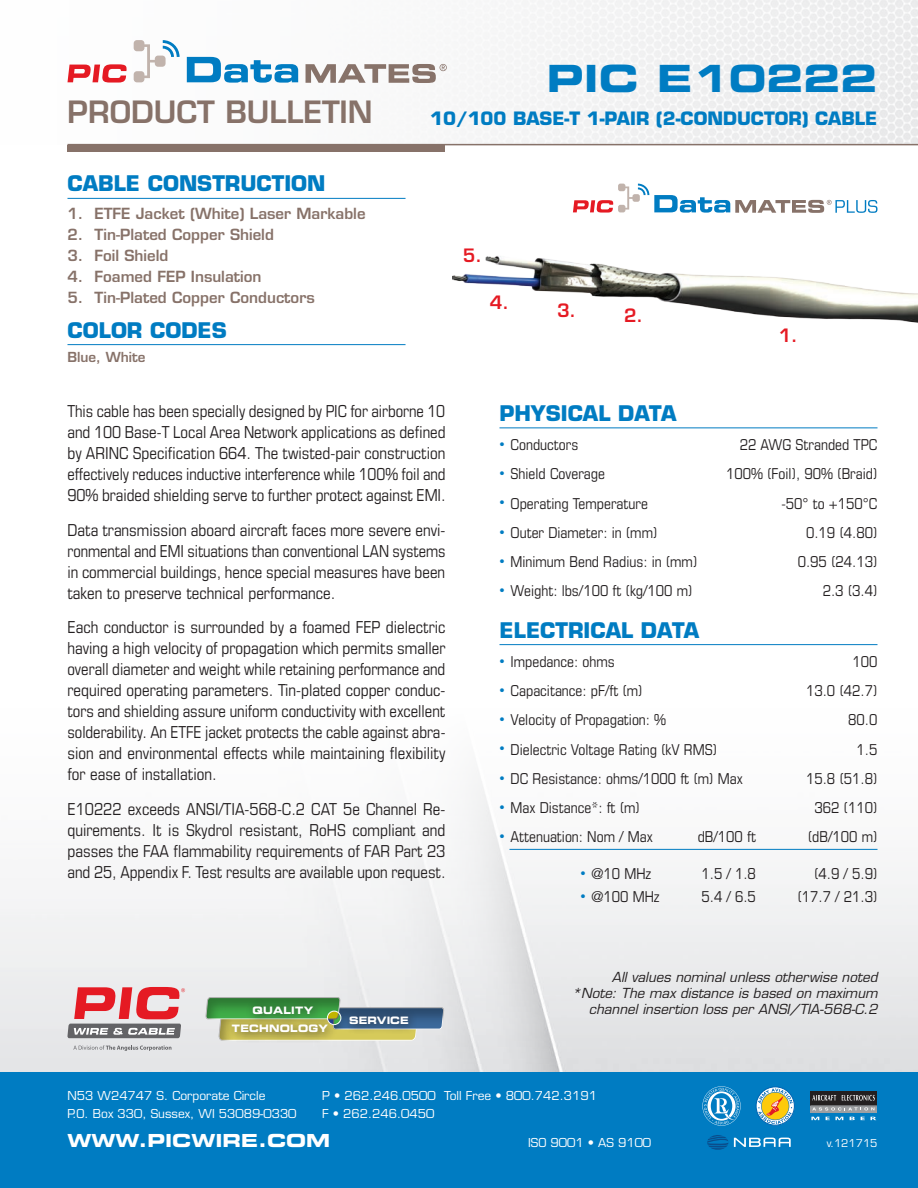
<style>
.page{position:relative;width:918px;height:1188px;background:#fff}
.page>*{position:absolute;margin:0;border:0;box-sizing:border-box;transform-origin:0 0}
.t1{font:37.5px "Eurostile LT Std Bold Ex 2";color:#007cc2}
.t2{font:600 30px "Eurostile LT Std";color:#877269}
.t3{font:700 21px "Eurostile LT Std";color:#007cc2}
.t4{font:700 18px "Eurostile LT Std";color:#007cc2}
.t5{font:18px "Eurostile LT Std Bold Ex 2";color:#fff}
.t6{font:600 18px "Eurostile LT Std";color:#e51a23}
.t7{font:condensed 16.5px/21px "Eurostile LT Std";color:#231f20;text-align:justify}
.t8{font:condensed 15px "Eurostile LT Std";color:#231f20}
.t9{font:600 15px "Eurostile LT Std";color:#877269}
.t10{font:italic 13.5px/16.2px "Eurostile LT Std";color:#231f20;text-align:right}
.t11{font:600 13.5px "Eurostile LT Std";color:#877269}
.t12{font:12px/18px "Eurostile LT Std";color:#fff}
.t13{font:10.5px "Eurostile LT Std";color:#fff}
.t14{font:10.2px "Eurostile LT Std Bold Ex 2";letter-spacing:.02em;color:#fff;scale:.9 1}
.t15{font:10.2px "Eurostile LT Std Bold Ex 2";color:#fff;scale:.9 1}
.s1{font-size:10.5px;color:#007cc2}
</style>
<div class="page">
<img style="left:67px;top:0;width:851px;height:145px">
<hr style="left:68px;top:144px;width:850px;height:1px;background:#877269">
<div style="left:68px;top:145px;width:378px;height:7px;background:#877269"></div>
<div style="left:0;top:1071px;width:918px;height:117px;background:#007cc2"></div>
<svg style="left:68px;top:64px;width:59px;height:19px"></svg>
<svg style="left:187px;top:57px;width:111px;height:26px"></svg>
<svg style="left:134px;top:40px;width:46px;height:42px"></svg>
<svg style="left:306px;top:64px;width:141px;height:19px"></svg>
<svg style="left:702px;top:1086px;width:39px;height:40px"></svg>
<div style="left:204px;top:995px;width:138px;height:24px;background:#ebebed"></div>
<svg style="left:205px;top:997px;width:239px;height:44px;background:#9cb69b"></svg>
<svg style="left:327px;top:1011px;width:14px;height:14px"></svg>
<div style="left:327px;top:1011px;width:14px;height:14px;border:1px solid #fff;border-radius:50%"></div>
<div style="left:225px;top:1017px;width:112px;height:26px;background:#231f20;opacity:.75"></div>
<div style="left:246px;top:999px;width:77px;height:26px;background:#231f20;opacity:.75"></div>
<div style="left:343px;top:1009px;width:75px;height:25px;background:#231f20;opacity:.75"></div>
<svg style="left:73px;top:1045px;width:98px;height:6px"></svg>
<svg style="left:68px;top:987px;width:117px;height:51px;background:#cd898e"></svg>
<svg style="left:756px;top:1086px;width:39px;height:40px"></svg>
<svg style="left:707px;top:1135px;width:21px;height:15px"></svg>
<svg style="left:734px;top:1138px;width:57px;height:9px"></svg>
<div style="left:811px;top:1091px;width:66px;height:14px;background:#231f20"></div>
<svg style="left:812px;top:1095px;width:24px;height:6px"></svg>
<svg style="left:842px;top:1095px;width:33px;height:6px"></svg>
<svg style="left:811px;top:1106px;width:66px;height:6px"></svg>
<svg style="left:812px;top:1107px;width:62px;height:4px"></svg>
<hr style="left:811px;top:1105px;width:66px;height:1px;background:#6c6d70">
<svg style="left:811px;top:1117px;width:8px;height:3px"></svg>
<svg style="left:826px;top:1117px;width:17px;height:3px"></svg>
<svg style="left:850px;top:1117px;width:5px;height:3px"></svg>
<svg style="left:861px;top:1117px;width:4px;height:3px"></svg>
<svg style="left:871px;top:1117px;width:5px;height:3px"></svg>
<hr style="left:500px;top:428px;width:378px;height:1px;background:#007cc2">
<hr style="left:500px;top:644px;width:378px;height:1px;background:#007cc2">
<hr style="left:509px;top:849px;width:369px;height:1px;background:#007cc2">
<svg style="left:573px;top:184px;width:304px;height:29px"></svg>
<hr style="left:68px;top:198px;width:338px;height:1px;background:#007cc2">
<hr style="left:68px;top:344px;width:338px;height:1px;background:#007cc2">
<img style="left:453px;top:256px;width:465px;height:67px">
<h2 class="t2" style="left:68px;top:93px;width:307px">PRODUCT BULLETIN</h2>
<p class="t3" style="left:68px;top:171px;width:259px">CABLE CONSTRUCTION</p>
<p class="t9" style="left:68px;top:204px;width:300px">1. ETFE Jacket (White) Laser Markable</p>
<p class="t9" style="left:68px;top:225px;width:208px">2. Tin-Plated Copper Shield</p>
<p class="t9" style="left:68px;top:246px;width:102px">3. Foil Shield</p>
<p class="t9" style="left:68px;top:267px;width:196px">4. Foamed FEP Insulation</p>
<p class="t9" style="left:68px;top:288px;width:249px">5. Tin-Plated Copper Conductors</p>
<p class="t3" style="left:68px;top:317px;width:161px">COLOR CODES</p>
<p class="t11" style="left:68px;top:349px;width:79px">Blue, White</p>
<h1 class="t1" style="left:547px;top:52px;width:332px">PIC E10222</h1>
<p class="t4" style="left:430px;top:107px;width:449px">10/100 BASE-T 1-PAIR (2-CONDUCTOR) CABLE</p>
<p class="t6" style="left:463px;top:244px;width:21px">5.</p>
<p class="t6" style="left:490px;top:291px;width:21px">4.</p>
<p class="t6" style="left:557px;top:299px;width:21px">3.</p>
<p class="t6" style="left:624px;top:304px;width:21px">2.</p>
<p class="t6" style="left:779px;top:324px;width:21px">1.</p>
<p class="t7" style="left:68px;top:401px;width:380px">This cable has been specially designed by PIC for airborne 10 and 100 Base-T Local Area Network applications as defined by ARINC Specification 664. The twisted-pair construction effectively reduces inductive interference while 100% foil and 90% braided shielding serve to further protect against EMI.</p>
<p class="t7" style="left:68px;top:519px;width:380px">Data transmission aboard aircraft faces more severe envi&shy;ronmental and EMI situations than conventional LAN systems in commercial buildings, hence special measures have been taken to preserve technical performance.</p>
<p class="t7" style="left:68px;top:617px;width:380px">Each conductor is surrounded by a foamed FEP dielectric having a high velocity of propagation which permits smaller overall diameter and weight while retaining performance and required operating parameters. Tin-plated copper conduc&shy;tors and shielding assure uniform conductivity with excellent solderability. An ETFE jacket protects the cable against abra&shy;sion and environmental effects while maintaining flexibility for ease of installation.</p>
<p class="t7" style="left:68px;top:798px;width:380px">E10222 exceeds ANSI/TIA-568-C.2 CAT 5e Channel Re&shy;quirements. It is Skydrol resistant, RoHS compliant and passes the FAA flammability requirements of FAR Part 23 and 25, Appendix F. Test results are available upon request.</p>
<p class="t14" style="left:253px;top:1003px;width:69px">QUALITY</p>
<p class="t14" style="left:232px;top:1022px;width:108px">TECHNOLOGY</p>
<p class="t15" style="left:349px;top:1013px;width:68px">SERVICE</p>
<p class="t3" style="left:500px;top:400px;width:179px">PHYSICAL DATA</p>
<p class="t8" style="left:500px;top:436px;width:80px"><span class="s1">•</span> Conductors</p>
<p class="t8" style="left:740px;top:436px;width:139px">22 AWG Stranded TPC</p>
<p class="t8" style="left:500px;top:465px;width:107px"><span class="s1">•</span> Shield Coverage</p>
<p class="t8" style="left:726px;top:465px;width:153px">100% (Foil), 90% (Braid)</p>
<p class="t8" style="left:500px;top:494px;width:150px"><span class="s1">•</span> Operating Temperature</p>
<p class="t8" style="left:781px;top:494px;width:98px">-50° to +150°C</p>
<p class="t8" style="left:500px;top:523px;width:159px"><span class="s1">•</span> Outer Diameter: in (mm)</p>
<p class="t8" style="left:806px;top:523px;width:73px">0.19 (4.80)</p>
<p class="t8" style="left:500px;top:553px;width:199px"><span class="s1">•</span> Minimum Bend Radius: in (mm)</p>
<p class="t8" style="left:798px;top:553px;width:81px">0.95 (24.13)</p>
<p class="t8" style="left:500px;top:582px;width:195px"><span class="s1">•</span> Weight: lbs/100 ft (kg/100 m)</p>
<p class="t8" style="left:823px;top:582px;width:56px">2.3 (3.4)</p>
<p class="t3" style="left:500px;top:617px;width:201px">ELECTRICAL DATA</p>
<p class="t8" style="left:500px;top:652px;width:117px"><span class="s1">•</span> Impedance: ohms</p>
<p class="t8" style="left:852px;top:652px;width:27px">100</p>
<p class="t8" style="left:500px;top:682px;width:145px"><span class="s1">•</span> Capacitance: pF/ft (m)</p>
<p class="t8" style="left:806px;top:682px;width:73px">13.0 (42.7)</p>
<p class="t8" style="left:500px;top:711px;width:168px"><span class="s1">•</span> Velocity of Propagation: %</p>
<p class="t8" style="left:848px;top:711px;width:31px">80.0</p>
<p class="t8" style="left:500px;top:740px;width:219px"><span class="s1">•</span> Dielectric Voltage Rating (kV RMS)</p>
<p class="t8" style="left:857px;top:740px;width:22px">1.5</p>
<p class="t8" style="left:500px;top:769px;width:245px"><span class="s1">•</span> DC Resistance: ohms/1000 ft (m) Max</p>
<p class="t8" style="left:806px;top:769px;width:73px">15.8 (51.8)</p>
<p class="t8" style="left:500px;top:799px;width:142px"><span class="s1">•</span> Max Distance*: ft (m)</p>
<p class="t8" style="left:814px;top:799px;width:65px">362 (110)</p>
<p class="t8" style="left:500px;top:828px;width:155px"><span class="s1">•</span> Attenuation: Nom / Max</p>
<p class="t8" style="left:698px;top:828px;width:60px">dB/100 ft</p>
<p class="t8" style="left:808px;top:828px;width:71px">(dB/100 m)</p>
<p class="t8" style="left:580px;top:865px;width:72px"><span class="s1">•</span> @10 MHz</p>
<p class="t8" style="left:702px;top:865px;width:56px">1.5 / 1.8</p>
<p class="t8" style="left:814px;top:865px;width:65px">(4.9 / 5.9)</p>
<p class="t8" style="left:580px;top:888px;width:81px"><span class="s1">•</span> @100 MHz</p>
<p class="t8" style="left:702px;top:888px;width:56px">5.4 / 6.5</p>
<p class="t8" style="left:797px;top:888px;width:82px">(17.7 / 21.3)</p>
<p class="t10" style="left:572px;top:969px;width:307px">All values nominal unless otherwise noted *Note: The max distance is based on maximum channel insertion loss per ANSI/TIA-568-C.2</p>
<p class="t12" style="left:322px;top:1086px;width:276px">P • 262.246.0500 Toll Free • 800.742.3191<br>F • 262.246.0450</p>
<p class="t5" style="left:68px;top:1128px;width:264px">WWW.PICWIRE.COM</p>
<p class="t12" style="left:528px;top:1133px;width:125px">ISO 9001 • AS 9100</p>
<p class="t13" style="left:827px;top:1137px;width:52px">v.121715</p>
<p class="t12" style="left:68px;top:1087px;width:231px">N53 W24747 S. Corporate Circle<br>P.O. Box 330, Sussex, WI 53089-0330</p>
</div>
